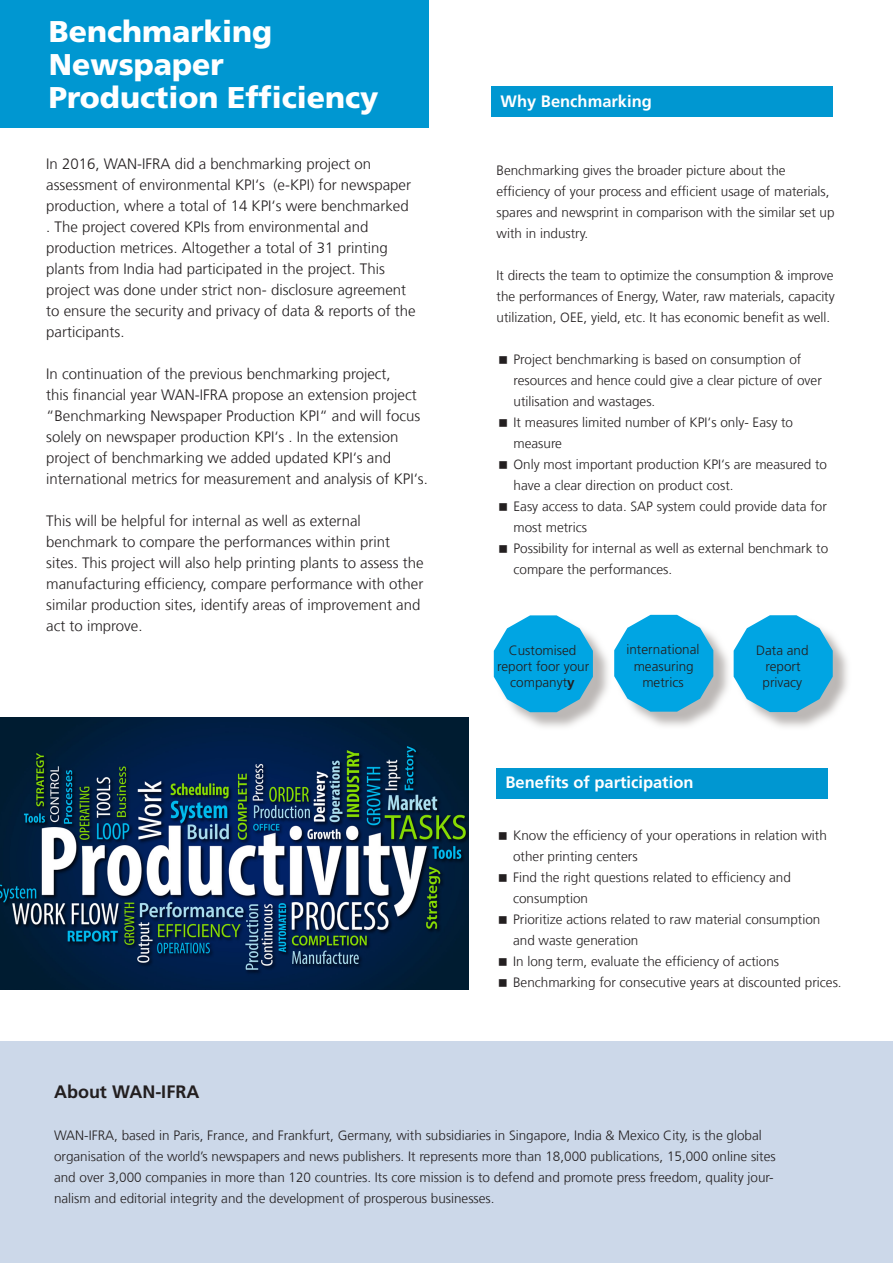
<style>
.page{position:relative;width:893px;height:1263px;background:#fff}
.page>*{position:absolute;margin:0;border:0;box-sizing:border-box;transform-origin:0 0}
.t1{font:900 30px/33px "Frutiger LT Com";color:#fff}
.headline{font:700 18px "Frutiger LT Com";color:#231f20}
.t2{font:700 16.5px "Frutiger LT Com";color:#fff}
.headline-2{font:300 15px/21px "Frutiger LT Com";color:#231f20}
.bodytext{font:300 13.5px/21px "Frutiger LT Com";color:#231f20}
.headline-3{font:300 13.5px/21px "Frutiger LT Com";color:#231f20}
.t3{font:300 13.5px/16.2px "Frutiger";color:#231f20;text-align:center}
.s1{font-weight:700}
</style>
<div class="page">
<div style="left:0;top:1042px;width:893px;height:221px;background:#ccd8e9"></div>
<div style="left:0;top:0;width:428px;height:127px;background:#0097d1"></div>
<div style="left:491px;top:86px;width:342px;height:30px;background:#0097d1"></div>
<div style="left:496px;top:769px;width:332px;height:30px;background:#0097d1"></div>
<img style="left:0;top:718px;width:468px;height:271px">
<svg style="left:515px;top:637px;width:93px;height:90px"></svg>
<svg style="left:494px;top:615px;width:99px;height:97px;background:#2eb2e4"></svg>
<svg style="left:636px;top:636px;width:93px;height:90px"></svg>
<svg style="left:614px;top:615px;width:99px;height:97px;background:#2eb2e4"></svg>
<svg style="left:755px;top:637px;width:93px;height:90px"></svg>
<svg style="left:734px;top:615px;width:99px;height:97px;background:#2eb2e4"></svg>
<p class="t1" style="left:49px;top:15px;width:331px">Benchmarking<br>Newspaper<br>Production Efficiency</p>
<p class="headline-2" style="left:46px;top:154px;width:371px">In 2016, WAN-IFRA did a benchmarking project on assessment of environmental KPI‘s (e-KPI) for newspaper production, where a total of 14 KPI‘s were benchmarked . The project covered KPIs from environmental and production metrices. Altogether a total of 31 printing plants from India had participated in the project. This project was done under strict non- disclosure agreement to ensure the security and privacy of data &amp; reports of the participants.</p>
<p class="headline-2" style="left:46px;top:364px;width:383px">In continuation of the previous benchmarking project,<br>this financial year WAN-IFRA propose an extension project “Benchmarking Newspaper Production KPI“ and will focus solely on newspaper production KPI‘s . In the extension project of benchmarking we added updated KPI‘s and international metrics for measurement and analysis of KPI‘s.</p>
<p class="headline-2" style="left:46px;top:511px;width:379px">This will be helpful for internal as well as external benchmark to compare the performances within print sites. This project will also help printing plants to assess the manufacturing efficiency, compare performance with other similar production sites, identify areas of improvement and act to improve.</p>
<p class="t2" style="left:501px;top:92px;width:153px">Why Benchmarking</p>
<p class="headline-3" style="left:497px;top:159px;width:340px">Benchmarking gives the broader picture about the efficiency of your process and efficient usage of materials, spares and newsprint in comparison with the similar set up with in industry.</p>
<p class="headline-3" style="left:497px;top:264px;width:340px;text-align:justify">It directs the team to optimize the consumption &amp; improve the performances of Energy, Water, raw materials, capacity utilization, OEE, yield, etc. It has economic benefit as well.</p>
<p class="bodytext" style="left:514px;top:348px;width:310px">Project benchmarking is based on consumption of resources and hence could give a clear picture of over utilisation and wastages.</p>
<p class="bodytext" style="left:514px;top:411px;width:281px">It measures limited number of KPI‘s only- Easy to measure</p>
<p class="bodytext" style="left:514px;top:453px;width:315px">Only most important production KPI‘s are measured to have a clear direction on product cost.</p>
<p class="bodytext" style="left:514px;top:495px;width:315px">Easy access to data. SAP system could provide data for most metrics</p>
<p class="bodytext" style="left:514px;top:537px;width:316px">Possibility for internal as well as external benchmark to compare the performances.</p>
<p class="t3" style="left:497px;top:642px;width:94px">Customised report foor your companyt<span class="s1">y</span></p>
<p class="t3" style="left:626px;top:642px;width:74px">international measuring</p>
<p class="t3" style="left:642px;top:674px;width:43px">metrics</p>
<p class="t2" style="left:505px;top:772px;width:189px">Benefits of participation</p>
<p class="t3" style="left:756px;top:642px;width:54px">Data and report</p>
<p class="t3" style="left:762px;top:675px;width:41px">privacy</p>
<p class="bodytext" style="left:513px;top:824px;width:315px">Know the efficiency of your operations in relation with other printing centers</p>
<p class="bodytext" style="left:513px;top:866px;width:279px">Find the right questions related to efficiency and consumption</p>
<p class="bodytext" style="left:513px;top:908px;width:309px">Prioritize actions related to raw material consumption and waste generation</p>
<p class="bodytext" style="left:513px;top:950px;width:268px">In long term, evaluate the efficiency of actions</p>
<p class="bodytext" style="left:513px;top:971px;width:330px">Benchmarking for consecutive years at discounted prices.</p>
<p class="headline" style="left:54px;top:1081px;width:147px">About WAN-IFRA</p>
<p class="bodytext" style="left:54px;top:1125px;width:723px">WAN-IFRA, based in Paris, France, and Frankfurt, Germany, with subsidiaries in Singapore, India &amp; Mexico City, is the global organisation of the world’s newspapers and news publishers. It represents more than 18,000 publications, 15,000 online sites and over 3,000 companies in more than 120 countries. Its core mission is to defend and promote press freedom, quality jour&shy;nalism and editorial integrity and the development of prosperous businesses.</p>
</div>
